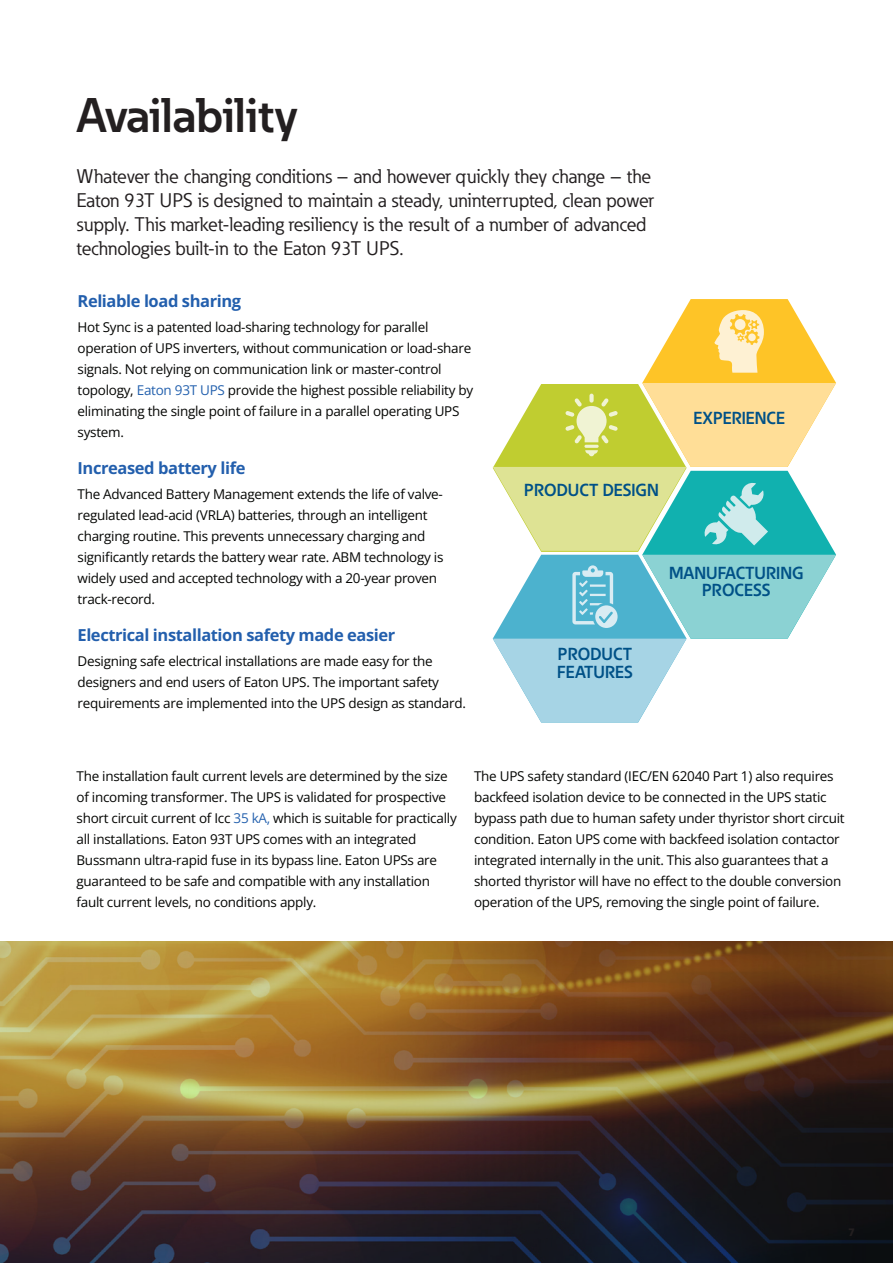
<style>
.page{position:relative;width:893px;height:1263px;background:#fff}
.page>*{position:absolute;margin:0;border:0;box-sizing:border-box;transform-origin:0 0}
.t1{font:700 48px "Eaton";letter-spacing:-.01em;color:#231f20}
._01_Subheadline___ADJ_Size_Color{font:19.5px/24px "Eaton";color:#231f20}
.t2{font:700 17.25px/17.2px "Eaton";color:#005187}
.t3{font:700 16.5px "Open Sans";letter-spacing:-.025em;color:#235fad}
.t4{font:13.5px/21px "Open Sans";letter-spacing:-.02em;color:#040503}
.t5{font:800 10.5px "Open Sans";color:#231f20}
.s1{color:#2461ae}
</style>
<div class="page">
<svg style="left:493px;top:299px;width:343px;height:423px"></svg>
<img style="left:0;top:941px;width:893px;height:322px">
<p class="t1" style="left:77px;top:85px;width:223px">Availability</p>
<p class="_01_Subheadline___ADJ_Size_Color" style="left:77px;top:165px;width:579px">Whatever the changing conditions – and however quickly they change – the Eaton 93T UPS is designed to maintain a steady, uninterrupted, clean power supply. This market-leading resiliency is the result of a number of advanced technologies built-in to the Eaton 93T UPS.</p>
<p class="t3" style="left:78px;top:290px;width:165px">Reliable load sharing</p>
<p class="t4" style="left:78px;top:317px;width:397px">Hot Sync is a patented load-sharing technology for parallel operation of UPS inverters, without communication or load-share signals. Not relying on communication link or master-control topology, <span class="s1">Eaton 93T UPS</span> provide the highest possible reliability by eliminating the single point of failure in a parallel operating UPS system.</p>
<p class="t3" style="left:78px;top:456px;width:169px">Increased battery life</p>
<p class="t4" style="left:78px;top:483px;width:367px">The Advanced Battery Management extends the life of valve&shy;regulated lead-acid (VRLA) batteries, through an intelligent charging routine. This prevents unnecessary charging and significantly retards the battery wear rate. ABM technology is widely used and accepted technology with a 20-year proven track-record.</p>
<p class="t3" style="left:78px;top:623px;width:319px">Electrical installation safety made easier</p>
<p class="t4" style="left:78px;top:650px;width:390px">Designing safe electrical installations are made easy for the designers and end users of Eaton UPS. The important safety requirements are implemented into the UPS design as standard.</p>
<p class="t2" style="left:524px;top:481px;width:136px">PRODUCT DESIGN</p>
<p class="t2" style="left:693px;top:409px;width:93px">EXPERIENCE</p>
<p class="t2" style="left:557px;top:645px;width:77px">PRODUCT<br>FEATURES</p>
<p class="t2" style="left:669px;top:564px;width:136px;text-align:center">MANUFACTURING<br>PROCESS</p>
<p class="t4" style="left:77px;top:765px;width:382px">The installation fault current levels are determined by the size of incoming transformer. The UPS is validated for prospective short circuit current of Icc <span class="s1">35 kA,</span> which is suitable for practically all installations. Eaton 93T UPS comes with an integrated Bussmann ultra-rapid fuse in its bypass line. Eaton UPSs are guaranteed to be safe and compatible with any installation fault current levels, no conditions apply.</p>
<p class="t4" style="left:474px;top:765px;width:372px">The UPS safety standard (IEC/EN 62040 Part 1) also requires backfeed isolation device to be connected in the UPS static bypass path due to human safety under thyristor short circuit condition. Eaton UPS come with backfeed isolation contactor integrated internally in the unit. This also guarantees that a shorted thyristor will have no effect to the double conversion operation of the UPS, removing the single point of failure.</p>
<p class="t5" style="left:848px;top:1225px;width:8px">7</p>
</div>
